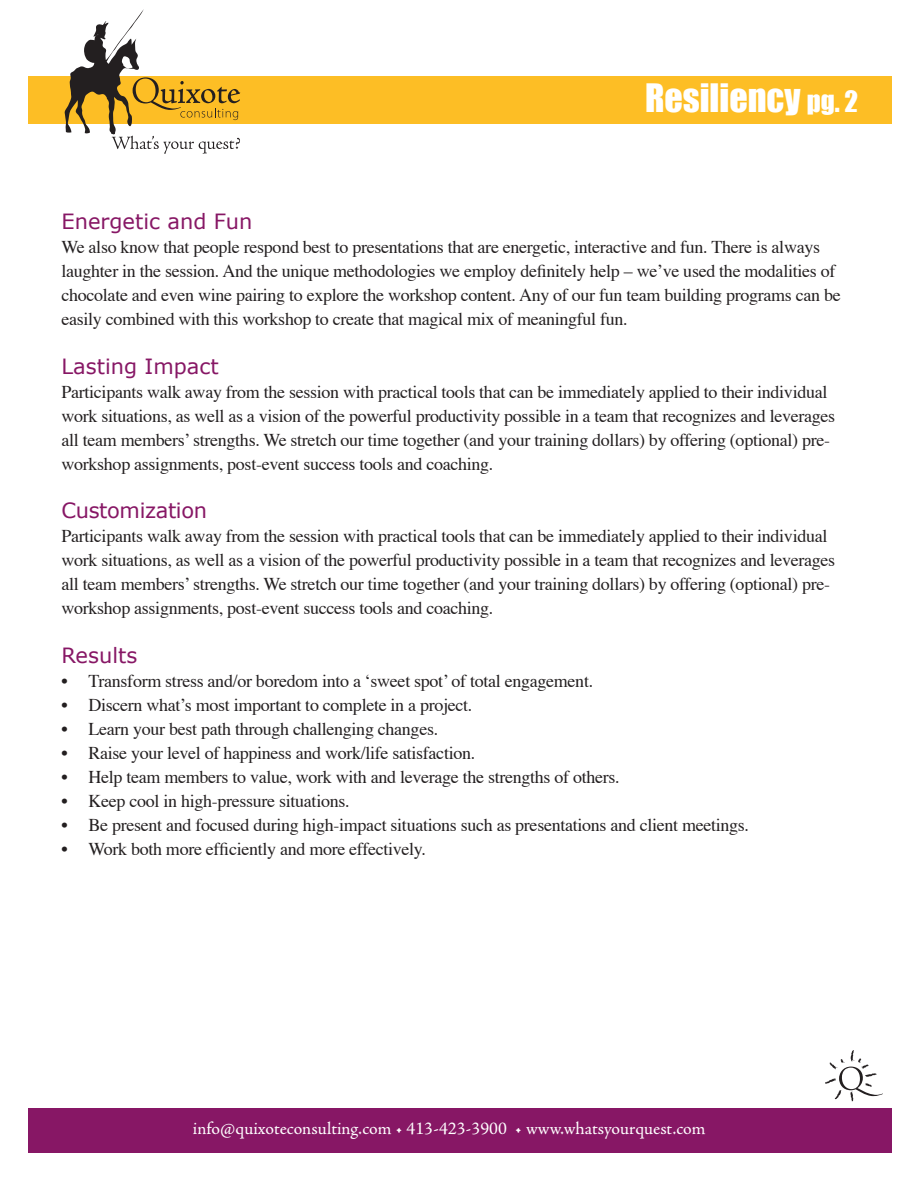
<style>
.page{position:relative;width:918px;height:1188px;background:#fff}
.page>*{position:absolute;margin:0;border:0;box-sizing:border-box;transform-origin:0 0}
.t1{font:36px "Impact";color:#fff}
.t2{font:21px "Verdana";color:#871765}
.t3{font:18px/24px "Times";letter-spacing:-.015em;color:#231f20}
.t4{font:18px "Adobe Jenson Pro";color:#fff}
.s1{font-size:27px}
</style>
<div class="page">
<div style="left:28px;top:76px;width:864px;height:47px;background:#fdbe25"></div>
<svg style="left:64px;top:9px;width:176px;height:145px"></svg>
<div style="left:28px;top:1108px;width:864px;height:44px;background:#871765"></div>
<svg style="left:825px;top:1050px;width:58px;height:51px"></svg>
<h1 class="t1" style="left:645px;top:76px;width:215px">Resiliency <span class="s1">pg. 2</span></h1>
<p class="t2" style="left:62px;top:208px;width:193px">Energetic and Fun</p>
<p class="t3" style="left:62px;top:233px;width:781px">We also know that people respond best to presentations that are energetic, interactive and fun. There is always laughter in the session. And the unique methodologies we employ definitely help – we’ve used the modalities of chocolate and even wine pairing to explore the workshop content. Any of our fun team building programs can be easily combined with this workshop to create that magical mix of meaningful fun.</p>
<p class="t2" style="left:62px;top:353px;width:159px">Lasting Impact</p>
<p class="t3" style="left:62px;top:378px;width:775px">Participants walk away from the session with practical tools that can be immediately applied to their individual work situations, as well as a vision of the powerful productivity possible in a team that recognizes and leverages all team members’ strengths. We stretch our time together (and your training dollars) by offering (optional) pre&shy;workshop assignments, post-event success tools and coaching.</p>
<p class="t2" style="left:62px;top:497px;width:147px">Customization</p>
<p class="t3" style="left:62px;top:522px;width:775px">Participants walk away from the session with practical tools that can be immediately applied to their individual work situations, as well as a vision of the powerful productivity possible in a team that recognizes and leverages all team members’ strengths. We stretch our time together (and your training dollars) by offering (optional) pre&shy;workshop assignments, post-event success tools and coaching.</p>
<p class="t2" style="left:62px;top:642px;width:77px">Results</p>
<p class="t3" style="left:88px;top:667px;width:662px">Transform stress and/or boredom into a ‘sweet spot’ of total engagement.<br>Discern what’s most important to complete in a project.<br>Learn your best path through challenging changes.<br>Raise your level of happiness and work/life satisfaction.<br>Help team members to value, work with and leverage the strengths of others.<br>Keep cool in high-pressure situations.<br>Be present and focused during high-impact situations such as presentations and client meetings.<br>Work both more efficiently and more effectively.</p>
<p class="t3" style="left:62px;top:667px;width:8px;text-align:justify">• • • • • • • •</p>
<p class="t4" style="left:193px;top:1118px;width:514px">info@quixoteconsulting.com • 413-423-3900 • www.whatsyourquest.com</p>
</div>
